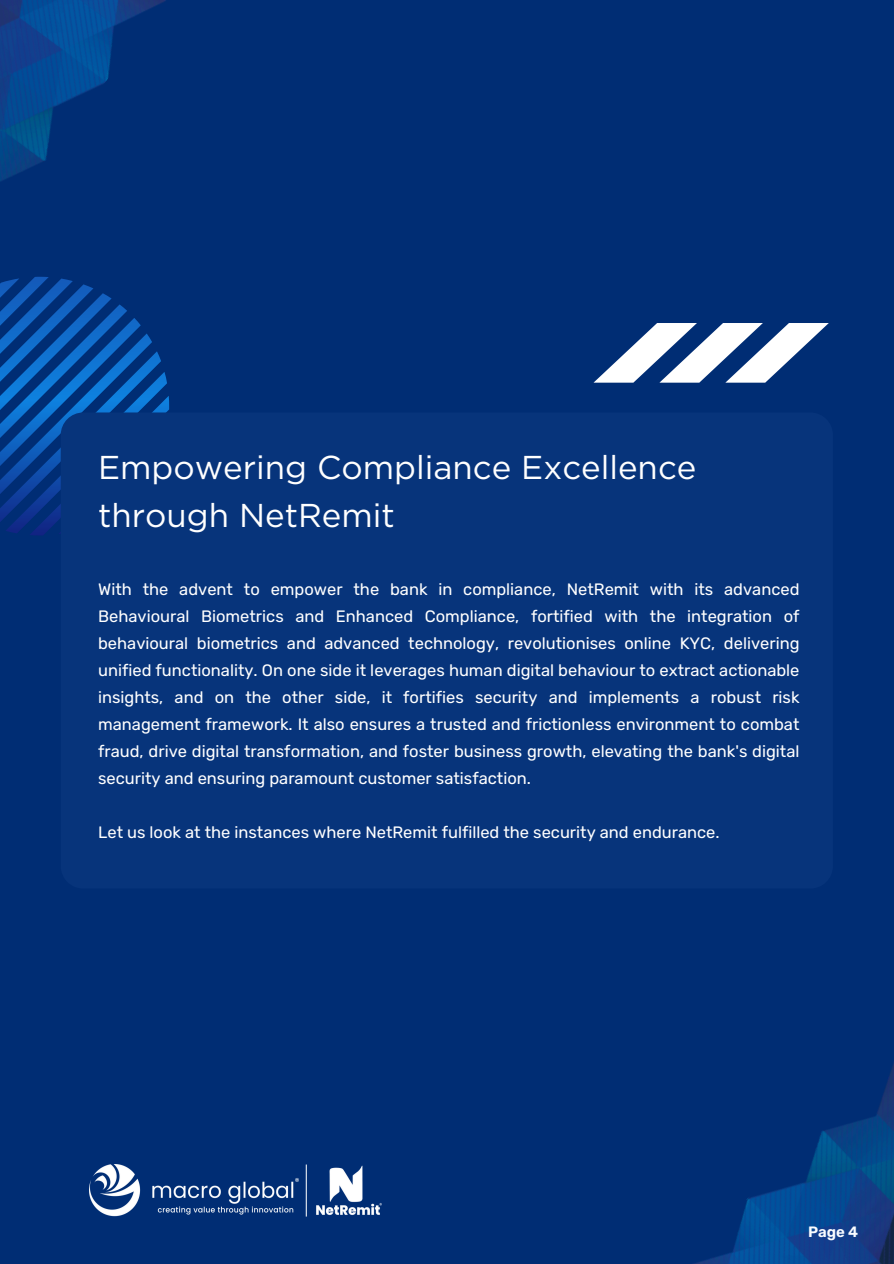
<style>
.page{position:relative;width:894px;height:1264px;background:#fff}
.page>*{position:absolute;margin:0;border:0;box-sizing:border-box;transform-origin:0 0}
.t1{font:33px/48.3px "Gotham";color:#fff}
.t2{font:16.5px/27px "Rubik";color:#fff;text-align:justify}
.t3{font:600 15px "Rubik";color:#f9fcff}
</style>
<div class="page">
<div style="left:0;top:0;width:893px;height:1263px;background:#002d74"></div>
<svg style="left:0;top:303px;width:169px;height:232px"></svg>
<div style="left:61px;top:412px;width:771px;height:476px;background:#07347b;border-radius:22px"></div>
<svg style="left:594px;top:323px;width:234px;height:59px"></svg>
<img style="left:697px;top:1066px;width:196px;height:197px">
<img style="left:0;top:0;width:166px;height:303px">
<img style="left:89px;top:1164px;width:293px;height:51px">
<p class="t1" style="left:98px;top:442px;width:599px">Empowering Compliance Excellence through NetRemit</p>
<p class="t2" style="left:98px;top:576px;width:702px">With the advent to empower the bank in compliance, NetRemit with its advanced Behavioural Biometrics and Enhanced Compliance, fortified with the integration of behavioural biometrics and advanced technology, revolutionises online KYC, delivering unified functionality. On one side it leverages human digital behaviour to extract actionable insights, and on the other side, it fortifies security and implements a robust risk management framework. It also ensures a trusted and frictionless environment to combat fraud, drive digital transformation, and foster business growth, elevating the bank's digital security and ensuring paramount customer satisfaction.</p>
<p class="t2" style="left:98px;top:819px;width:623px">Let us look at the instances where NetRemit fulfilled the security and endurance.</p>
<h1 class="t3" style="left:807px;top:1222px;width:52px">Page 4</h1>
</div>
